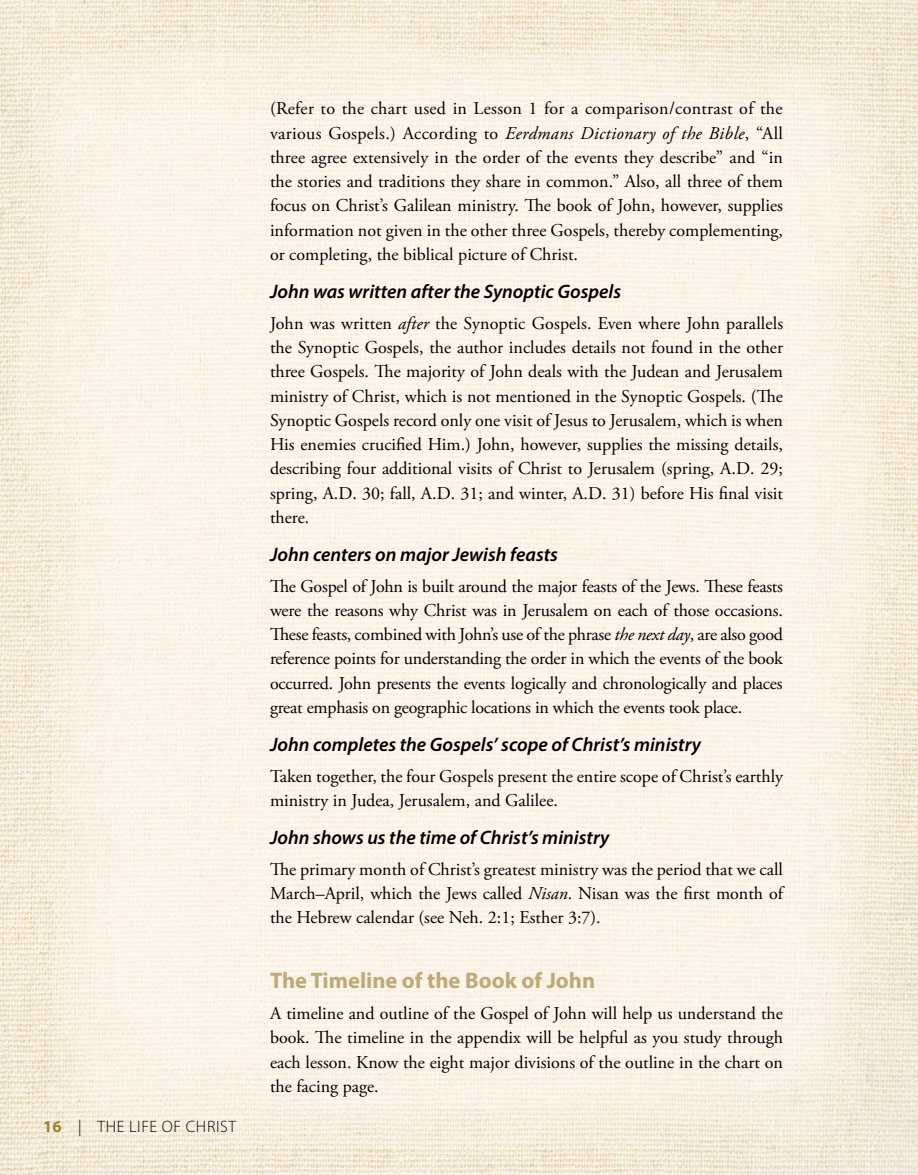
<style>
.page{position:relative;width:918px;height:1175px;background:#fff}
.page>*{position:absolute;margin:0;border:0;box-sizing:border-box;transform-origin:0 0}
.Head{font:700 22.5px "Myriad Pro";color:#beaa78}
.Subhead{font:italic 600 19.5px "Myriad Pro";color:#000}
.Body_Text2{font:18px/24.3px "Adobe Garamond Pro";color:#000;text-align:justify}
.t1{font:300 16.5px "Myriad Pro";letter-spacing:.04em;color:#000}
.s1{font-weight:700;color:#9b8235}
.s2{font-style:italic}
</style>
<div class="page">
<img style="left:0;top:0;width:918px;height:1174px">
<p class="t1" style="left:43px;top:1116px;width:194px"><span class="s1">16</span> | THE LIFE OF CHRIST</p>
<p class="Body_Text2" style="left:270px;top:97px;width:515px">(Refer to the chart used in Lesson 1 for a comparison/contrast of the various Gospels.) According to <span class="s2">Eerdmans Dictionary of the Bible</span>, “All three agree extensively in the order of the events they describe” and “in the stories and traditions they share in common.” Also, all three of them focus on Christ’s Galilean ministry. The book of John, however, supplies information not given in the other three Gospels, thereby complementing, or completing, the biblical picture of Christ.</p>
<p class="Subhead" style="left:270px;top:279px;width:353px">John was written after the Synoptic Gospels</p>
<p class="Body_Text2" style="left:270px;top:311px;width:515px">John was written <span class="s2">after</span> the Synoptic Gospels. Even where John parallels the Synoptic Gospels, the author includes details not found in the other three Gospels. The majority of John deals with the Judean and Jerusalem ministry of Christ, which is not mentioned in the Synoptic Gospels. (The Synoptic Gospels record only one visit of Jesus to Jerusalem, which is when His enemies crucified Him.) John, however, supplies the missing details, describing four additional visits of Christ to Jerusalem (spring, A.D. 29; spring, A.D. 30; fall, A.D. 31; and winter, A.D. 31) before His final visit there.</p>
<p class="Subhead" style="left:270px;top:541px;width:290px">John centers on major Jewish feasts</p>
<p class="Body_Text2" style="left:270px;top:574px;width:515px">The Gospel of John is built around the major feasts of the Jews. These feasts were the reasons why Christ was in Jerusalem on each of those occasions.<br>These feasts, combined with John’s use of the phrase <span class="s2">the next day</span>, are also good reference points for understanding the order in which the events of the book occurred. John presents the events logically and chronologically and places great emphasis on geographic locations in which the events took place.</p>
<p class="Subhead" style="left:270px;top:731px;width:433px">John completes the Gospels’ scope of Christ’s ministry</p>
<p class="Body_Text2" style="left:270px;top:764px;width:515px">Taken together, the four Gospels present the entire scope of Christ’s earthly ministry in Judea, Jerusalem, and Galilee.</p>
<p class="Subhead" style="left:270px;top:824px;width:341px">John shows us the time of Christ’s ministry</p>
<p class="Body_Text2" style="left:270px;top:857px;width:515px">The primary month of Christ’s greatest ministry was the period that we call March–April, which the Jews called <span class="s2">Nisan</span>. Nisan was the first month of the Hebrew calendar (see Neh. 2:1; Esther 3:7).</p>
<p class="Head" style="left:270px;top:965px;width:327px">The Timeline of the Book of John</p>
<p class="Body_Text2" style="left:270px;top:1001px;width:515px">A timeline and outline of the Gospel of John will help us understand the book. The timeline in the appendix will be helpful as you study through each lesson. Know the eight major divisions of the outline in the chart on the facing page.</p>
</div>
